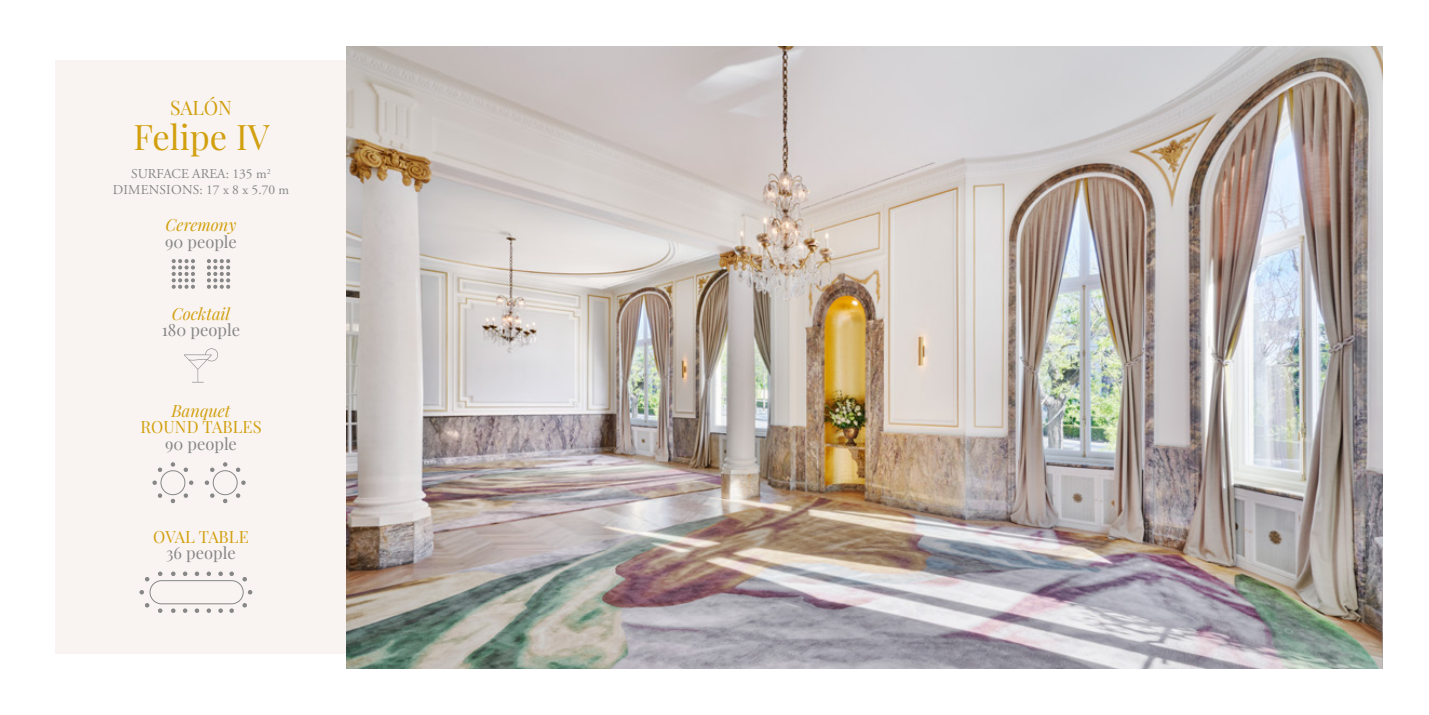
<style>
.page{position:relative;width:1429px;height:715px;background:#fff}
.page>*{position:absolute;margin:0;border:0;box-sizing:border-box;transform-origin:0 0}
.t1{font:34.5px "Playfair Display";color:#d29f0e}
.t2{font:19.5px "Playfair Display";letter-spacing:-.005em;color:#d29f0e}
.t3{font:16.5px "Playfair Display";color:#878787}
.t4{font:italic 16.5px "Playfair Display";color:#d29f0e}
.t5{font:16.5px "Playfair Display";letter-spacing:.005em;color:#d29f0e}
.t6{font:13.5px/16.2px "Adobe Garamond Pro";color:#878787;text-align:center}
</style>
<div class="page">
<div style="left:55px;top:61px;width:315px;height:593px;background:#f9f4f2"></div>
<div style="left:169px;top:460px;width:8px;height:8px;border:2px solid #f9f4f2;border-radius:50%"></div>
<div style="left:221px;top:460px;width:8px;height:8px;border:2px solid #f9f4f2;border-radius:50%"></div>
<div style="left:187px;top:479px;width:8px;height:7px;border:2px solid #f9f4f2;border-radius:50%"></div>
<div style="left:151px;top:479px;width:7px;height:7px;border:2px solid #f9f4f2;border-radius:50%"></div>
<div style="left:240px;top:479px;width:7px;height:7px;border:2px solid #f9f4f2;border-radius:50%"></div>
<div style="left:203px;top:479px;width:8px;height:7px;border:2px solid #f9f4f2;border-radius:50%"></div>
<svg style="left:152px;top:461px;width:42px;height:43px"></svg>
<svg style="left:204px;top:461px;width:42px;height:43px"></svg>
<div style="left:150px;top:580px;width:94px;height:24px;border:1px solid #878787;border-radius:12px"></div>
<div style="left:156px;top:569px;width:8px;height:8px;border:2px solid #f9f4f2;border-radius:50%"></div>
<div style="left:169px;top:569px;width:8px;height:8px;border:2px solid #f9f4f2;border-radius:50%"></div>
<div style="left:181px;top:569px;width:8px;height:8px;border:2px solid #f9f4f2;border-radius:50%"></div>
<div style="left:193px;top:569px;width:8px;height:8px;border:2px solid #f9f4f2;border-radius:50%"></div>
<div style="left:205px;top:569px;width:8px;height:8px;border:2px solid #f9f4f2;border-radius:50%"></div>
<div style="left:217px;top:569px;width:7px;height:8px;border:2px solid #f9f4f2;border-radius:50%"></div>
<div style="left:228px;top:569px;width:7px;height:8px;border:2px solid #f9f4f2;border-radius:50%"></div>
<div style="left:156px;top:606px;width:8px;height:8px;border:2px solid #f9f4f2;border-radius:50%"></div>
<div style="left:169px;top:606px;width:8px;height:8px;border:2px solid #f9f4f2;border-radius:50%"></div>
<div style="left:181px;top:606px;width:8px;height:8px;border:2px solid #f9f4f2;border-radius:50%"></div>
<div style="left:193px;top:606px;width:8px;height:8px;border:2px solid #f9f4f2;border-radius:50%"></div>
<div style="left:205px;top:606px;width:8px;height:8px;border:2px solid #f9f4f2;border-radius:50%"></div>
<div style="left:217px;top:606px;width:7px;height:8px;border:2px solid #f9f4f2;border-radius:50%"></div>
<div style="left:228px;top:606px;width:7px;height:8px;border:2px solid #f9f4f2;border-radius:50%"></div>
<svg style="left:218px;top:570px;width:29px;height:13px"></svg>
<div style="left:246px;top:588px;width:8px;height:7px;border:2px solid #f9f4f2;border-radius:50%"></div>
<div style="left:138px;top:588px;width:8px;height:7px;border:2px solid #f9f4f2;border-radius:50%"></div>
<svg style="left:218px;top:589px;width:35px;height:24px"></svg>
<svg style="left:139px;top:570px;width:24px;height:43px"></svg>
<div style="left:170px;top:257px;width:7px;height:7px;border:2px solid #f9f4f2;border-radius:50%"></div>
<div style="left:205px;top:257px;width:7px;height:7px;border:2px solid #f9f4f2;border-radius:50%"></div>
<div style="left:170px;top:264px;width:7px;height:7px;border:2px solid #f9f4f2;border-radius:50%"></div>
<div style="left:205px;top:264px;width:7px;height:7px;border:2px solid #f9f4f2;border-radius:50%"></div>
<div style="left:170px;top:270px;width:7px;height:7px;border:2px solid #f9f4f2;border-radius:50%"></div>
<div style="left:205px;top:270px;width:7px;height:7px;border:2px solid #f9f4f2;border-radius:50%"></div>
<div style="left:170px;top:277px;width:7px;height:7px;border:2px solid #f9f4f2;border-radius:50%"></div>
<div style="left:205px;top:277px;width:7px;height:7px;border:2px solid #f9f4f2;border-radius:50%"></div>
<div style="left:170px;top:283px;width:7px;height:7px;border:2px solid #f9f4f2;border-radius:50%"></div>
<div style="left:205px;top:283px;width:7px;height:7px;border:2px solid #f9f4f2;border-radius:50%"></div>
<div style="left:177px;top:257px;width:7px;height:7px;border:2px solid #f9f4f2;border-radius:50%"></div>
<div style="left:212px;top:257px;width:7px;height:7px;border:2px solid #f9f4f2;border-radius:50%"></div>
<div style="left:177px;top:283px;width:7px;height:7px;border:2px solid #f9f4f2;border-radius:50%"></div>
<div style="left:212px;top:283px;width:7px;height:7px;border:2px solid #f9f4f2;border-radius:50%"></div>
<div style="left:183px;top:257px;width:7px;height:7px;border:2px solid #f9f4f2;border-radius:50%"></div>
<div style="left:218px;top:257px;width:7px;height:7px;border:2px solid #f9f4f2;border-radius:50%"></div>
<div style="left:183px;top:283px;width:7px;height:7px;border:2px solid #f9f4f2;border-radius:50%"></div>
<div style="left:218px;top:283px;width:7px;height:7px;border:2px solid #f9f4f2;border-radius:50%"></div>
<div style="left:189px;top:257px;width:7px;height:7px;border:2px solid #f9f4f2;border-radius:50%"></div>
<div style="left:225px;top:257px;width:7px;height:7px;border:2px solid #f9f4f2;border-radius:50%"></div>
<div style="left:225px;top:264px;width:7px;height:7px;border:2px solid #f9f4f2;border-radius:50%"></div>
<div style="left:225px;top:270px;width:7px;height:7px;border:2px solid #f9f4f2;border-radius:50%"></div>
<div style="left:225px;top:277px;width:7px;height:7px;border:2px solid #f9f4f2;border-radius:50%"></div>
<svg style="left:171px;top:258px;width:25px;height:31px"></svg>
<div style="left:189px;top:283px;width:7px;height:7px;border:2px solid #f9f4f2;border-radius:50%"></div>
<svg style="left:206px;top:258px;width:25px;height:31px"></svg>
<div style="left:225px;top:283px;width:7px;height:7px;border:2px solid #f9f4f2;border-radius:50%"></div>
<svg style="left:184px;top:348px;width:34px;height:34px"></svg>
<img style="left:347px;top:47px;width:1035px;height:621px">
<h2 class="t2" style="left:170px;top:95px;width:63px">SALÓN</h2>
<h1 class="t1" style="left:134px;top:115px;width:137px">Felipe IV</h1>
<p class="t6" style="left:113px;top:166px;width:178px">SURFACE AREA: 135 m<sup>2<br></sup>DIMENSIONS: 17 x 8 x 5.70 m</p>
<p class="t4" style="left:165px;top:214px;width:72px">Ceremony</p>
<p class="t3" style="left:165px;top:231px;width:73px">90 people</p>
<p class="t4" style="left:172px;top:302px;width:60px">Cocktail</p>
<p class="t3" style="left:162px;top:319px;width:80px">180 people</p>
<p class="t4" style="left:171px;top:399px;width:60px">Banquet</p>
<p class="t5" style="left:140px;top:416px;width:123px">ROUND TABLES</p>
<p class="t3" style="left:165px;top:433px;width:73px">90 people</p>
<p class="t5" style="left:153px;top:526px;width:97px">OVAL TABLE</p>
<p class="t3" style="left:166px;top:542px;width:71px">36 people</p>
</div>
